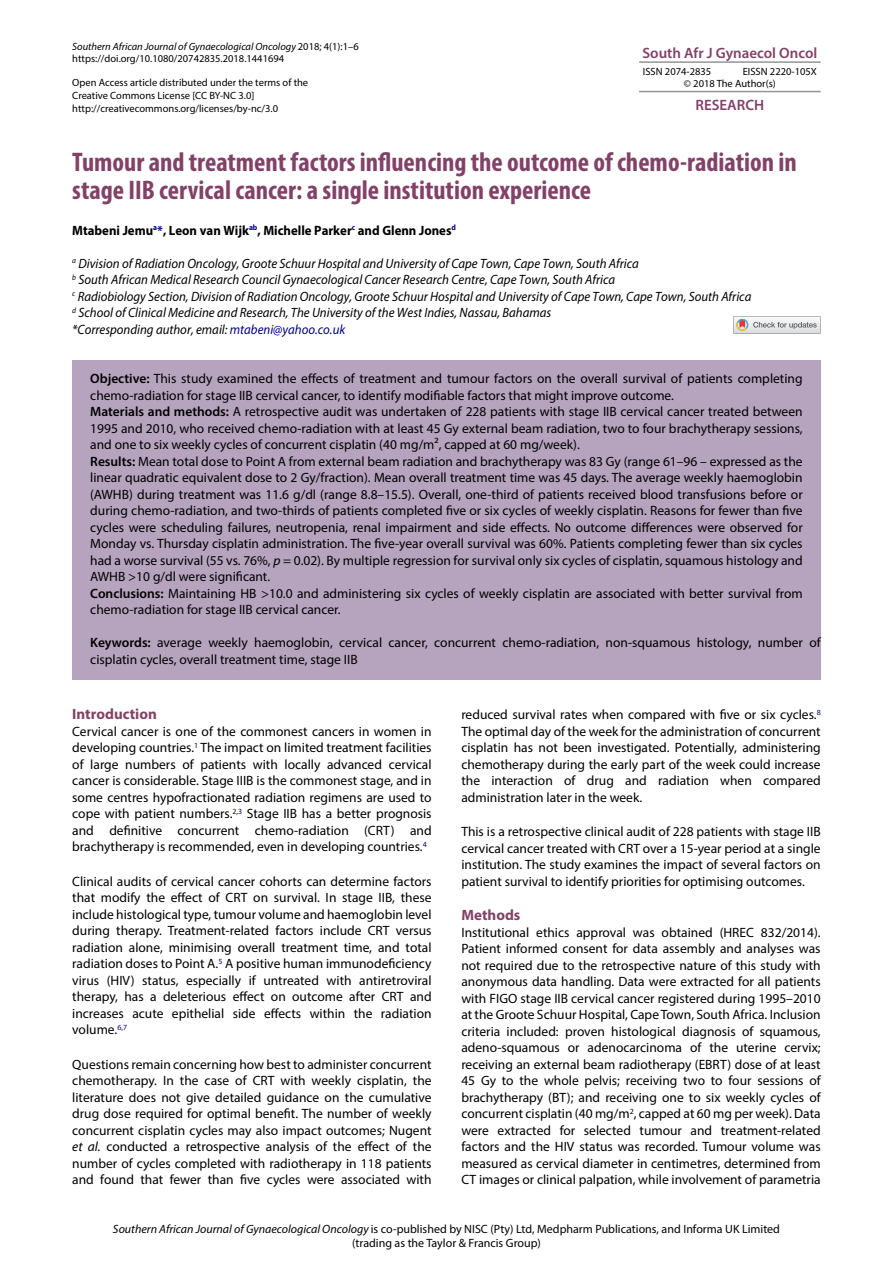
<style>
.page{position:relative;width:893px;height:1263px;background:#fff}
.page>*{position:absolute;margin:0;border:0;box-sizing:border-box;transform-origin:0 0}
.t1{font:700 condensed 27px/28.5px "Myriad Pro";color:#824267}
.t2{font:600 15px "Myriad Pro";color:#824267}
.t3{font:700 15px "Myriad Pro";color:#824267}
.t4{font:13.5px/16.5px "Myriad Pro";color:#000;text-align:justify}
.t5{font:italic 13.5px/16.5px "Myriad Pro";color:#000;scale:.95 1}
.t6{font:700 13.5px "Myriad Pro";color:#000;scale:.95 1}
.t7{font:12px/13.5px "Myriad Pro";color:#000;text-align:center}
.t8{font:10.5px/12.6px "Myriad Pro";color:#000}
.s1{font-style:italic}
.s2{color:#000080}
.s3{font-weight:600}
</style>
<div class="page">
<hr style="left:639px;top:61px;width:182px;height:2px;background:#93959a">
<hr style="left:639px;top:91px;width:182px;height:1px;background:#93959a">
<div style="left:72px;top:361px;width:749px;height:54px;background:#b6a3be"></div>
<div style="left:72px;top:394px;width:749px;height:70px;background:#b6a3be"></div>
<div style="left:72px;top:443px;width:749px;height:153px;background:#b6a3be"></div>
<div style="left:72px;top:575px;width:749px;height:54px;background:#b6a3be"></div>
<div style="left:72px;top:620px;width:749px;height:59px;background:#b6a3be"></div>
<svg style="left:733px;top:316px;width:88px;height:17px"></svg>
<p class="t8" style="left:72px;top:40px;width:288px"><span class="s1">Southern African Journal of Gynaecological Oncology</span> 2018; 4(1):1–6 https://doi.org/10.1080/20742835.2018.1441694</p>
<p class="t8" style="left:72px;top:76px;width:237px">Open Access article distributed under the terms of the<br>Creative Commons License [CC BY-NC 3.0] http://creativecommons.org/licenses/by-nc/3.0</p>
<h1 class="t1" style="left:72px;top:147px;width:726px">Tumour and treatment factors influencing the outcome of chemo-radiation in stage IIB cervical cancer: a single institution experience</h1>
<p class="t6" style="left:72px;top:221px;width:405px">Mtabeni Jemu<sup>a</sup><span class="s2">*</span>, Leon van Wijk<sup>ab</sup>, Michelle Parker<sup>c</sup> and Glenn Jones<sup>d</sup></p>
<p class="t5" style="left:72px;top:255px;width:716px"><sup>a</sup> Division of Radiation Oncology, Groote Schuur Hospital and University of Cape Town, Cape Town, South Africa<br><sup>b</sup> South African Medical Research Council Gynaecological Cancer Research Centre, Cape Town, South Africa<br><sup>c</sup> Radiobiology Section, Division of Radiation Oncology, Groote Schuur Hospital and University of Cape Town, Cape Town, South Africa <sup>d</sup> School of Clinical Medicine and Research, The University of the West Indies, Nassau, Bahamas<br>*Corresponding author, email: <span class="s2">mtabeni@yahoo.co.uk</span></p>
<p class="t4" style="left:90px;top:370px;width:714px;text-align:left"><span class="s3">Objective:</span> This study examined the effects of treatment and tumour factors on the overall survival of patients completing chemo-radiation for stage IIB cervical cancer, to identify modifiable factors that might improve outcome.<br><span class="s3">Materials and methods:</span> A retrospective audit was undertaken of 228 patients with stage IIB cervical cancer treated between 1995 and 2010, who received chemo-radiation with at least 45 Gy external beam radiation, two to four brachytherapy sessions, and one to six weekly cycles of concurrent cisplatin (40 mg/m², capped at 60 mg/week).<br><span class="s3">Results:</span> Mean total dose to Point A from external beam radiation and brachytherapy was 83 Gy (range 61–96 – expressed as the linear quadratic equivalent dose to 2 Gy/fraction). Mean overall treatment time was 45 days. The average weekly haemoglobin (AWHB) during treatment was 11.6 g/dl (range 8.8–15.5). Overall, one-third of patients received blood transfusions before or during chemo-radiation, and two-thirds of patients completed five or six cycles of weekly cisplatin. Reasons for fewer than five cycles were scheduling failures, neutropenia, renal impairment and side effects. No outcome differences were observed for Monday vs. Thursday cisplatin administration. The five-year overall survival was 60%. Patients completing fewer than six cycles had a worse survival (55 vs. 76%, <span class="s1">p</span> = 0.02). By multiple regression for survival only six cycles of cisplatin, squamous histology and AWHB &gt;10 g/dl were significant.<br><span class="s3">Conclusions:</span> Maintaining HB &gt;10.0 and administering six cycles of weekly cisplatin are associated with better survival from chemo-radiation for stage IIB cervical cancer.</p>
<p class="t4" style="left:90px;top:634px;width:732px"><span class="s3">Keywords:</span> average weekly haemoglobin, cervical cancer, concurrent chemo-radiation, non-squamous histology, number of cisplatin cycles, overall treatment time, stage IIB</p>
<p class="t2" style="left:642px;top:43px;width:176px">South Afr J Gynaecol Oncol</p>
<p class="t8" style="left:643px;top:65px;width:70px">ISSN 2074-2835</p>
<p class="t8" style="left:684px;top:65px;width:134px;text-indent:59px">EISSN 2220-105X © 2018 The Author(s)</p>
<p class="t2" style="left:695px;top:95px;width:70px">RESEARCH</p>
<p class="t3" style="left:72px;top:704px;width:86px">Introduction</p>
<p class="t4" style="left:72px;top:723px;width:361px">Cervical cancer is one of the commonest cancers in women in developing countries.<sup>1</sup> The impact on limited treatment facilities of large numbers of patients with locally advanced cervical cancer is considerable. Stage IIIB is the commonest stage, and in some centres hypofractionated radiation regimens are used to cope with patient numbers.<sup>2</sup><sup>,</sup><sup>3</sup> Stage IIB has a better prognosis and definitive concurrent chemo-radiation (CRT) and brachytherapy is recommended, even in developing countries.<sup>4</sup></p>
<p class="t4" style="left:72px;top:873px;width:361px">Clinical audits of cervical cancer cohorts can determine factors that modify the effect of CRT on survival. In stage IIB, these include histological type, tumour volume and haemoglobin level during therapy. Treatment-related factors include CRT versus radiation alone, minimising overall treatment time, and total radiation doses to Point A.<sup>5</sup> A positive human immunodeficiency virus (HIV) status, especially if untreated with antiretroviral therapy, has a deleterious effect on outcome after CRT and increases acute epithelial side effects within the radiation volume.<sup>6</sup><sup>,</sup><sup>7</sup></p>
<p class="t4" style="left:72px;top:1056px;width:361px">Questions remain concerning how best to administer concurrent chemotherapy. In the case of CRT with weekly cisplatin, the literature does not give detailed guidance on the cumulative drug dose required for optimal benefit. The number of weekly concurrent cisplatin cycles may also impact outcomes; Nugent <span class="s1">et al.</span> conducted a retrospective analysis of the effect of the number of cycles completed with radiotherapy in 118 patients and found that fewer than five cycles were associated with</p>
<p class="t4" style="left:461px;top:706px;width:361px">reduced survival rates when compared with five or six cycles.<sup>8<br></sup>The optimal day of the week for the administration of concurrent cisplatin has not been investigated. Potentially, administering chemotherapy during the early part of the week could increase the interaction of drug and radiation when compared administration later in the week.</p>
<p class="t4" style="left:461px;top:823px;width:361px">This is a retrospective clinical audit of 228 patients with stage IIB cervical cancer treated with CRT over a 15-year period at a single institution. The study examines the impact of several factors on patient survival to identify priorities for optimising outcomes.</p>
<p class="t3" style="left:461px;top:905px;width:61px">Methods</p>
<p class="t4" style="left:461px;top:924px;width:361px">Institutional ethics approval was obtained (HREC 832/2014).<br>Patient informed consent for data assembly and analyses was not required due to the retrospective nature of this study with anonymous data handling. Data were extracted for all patients with FIGO stage IIB cervical cancer registered during 1995–2010 at the Groote Schuur Hospital, Cape Town, South Africa. Inclusion criteria included: proven histological diagnosis of squamous, adeno-squamous or adenocarcinoma of the uterine cervix; receiving an external beam radiotherapy (EBRT) dose of at least 45 Gy to the whole pelvis; receiving two to four sessions of brachytherapy (BT); and receiving one to six weekly cycles of concurrent cisplatin (40 mg/m<sup>2</sup>, capped at 60 mg per week). Data were extracted for selected tumour and treatment-related factors and the HIV status was recorded. Tumour volume was measured as cervical diameter in centimetres, determined from CT images or clinical palpation, while involvement of parametria</p>
<p class="t7" style="left:113px;top:1222px;width:668px"><span class="s1">Southern African Journal of Gynaecological Oncology</span> is co-published by NISC (Pty) Ltd, Medpharm Publications, and Informa UK Limited (trading as the Taylor &amp; Francis Group)</p>
</div>
